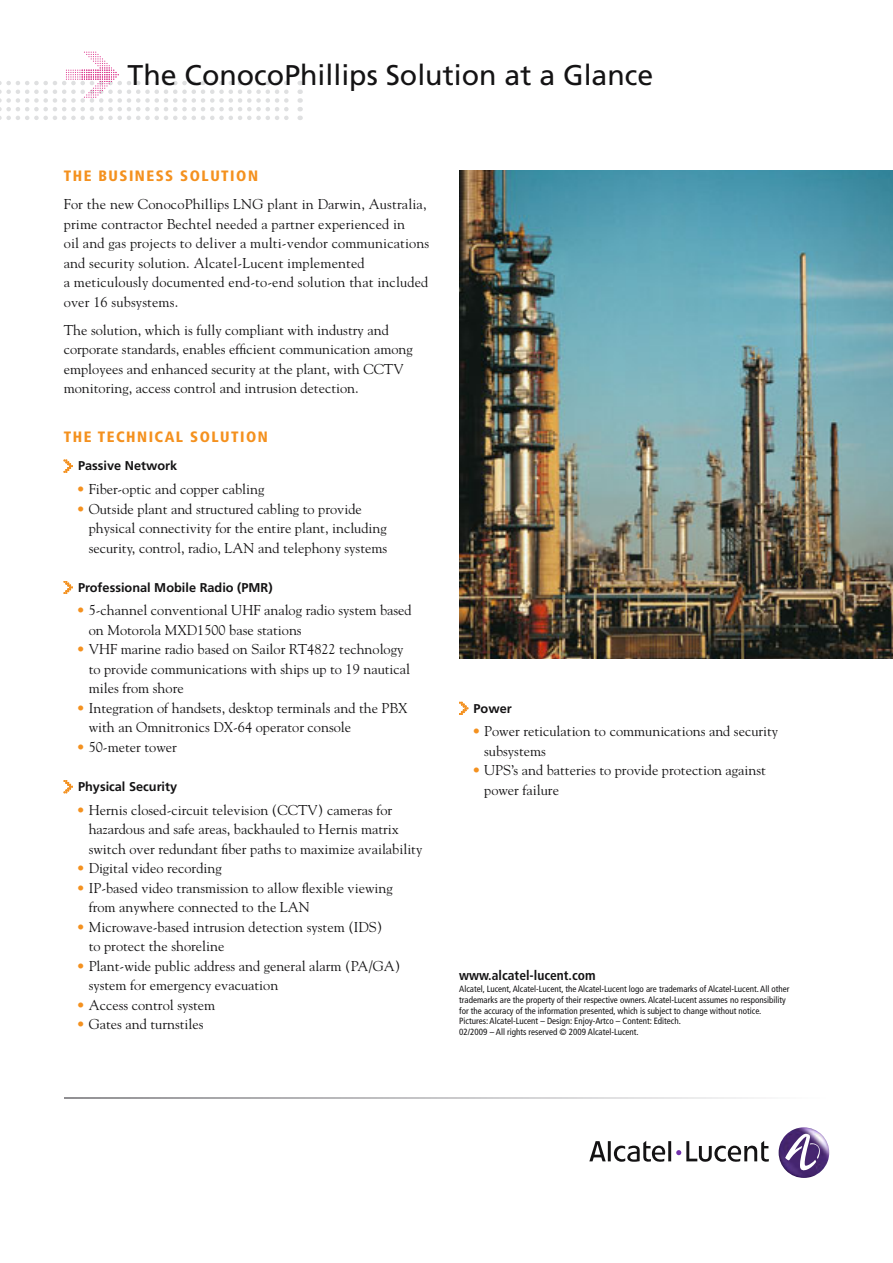
<style>
.page{position:relative;width:893px;height:1263px;background:#fff}
.page>*{position:absolute;margin:0;border:0;box-sizing:border-box;transform-origin:0 0}
.t1{font:28.5px "Frutiger";color:#141314}
.t2{font:900 condensed 15px "Frutiger";letter-spacing:.1em;color:#f4911f}
.t3{font:14.25px/19.5px "Goudy";color:#141314}
.t4{font:700 condensed 13.5px "Frutiger";color:#141314}
.t5{font:700 12.75px "Frutiger";color:#141314}
.t6{font:condensed 9px/10.8px "Frutiger";color:#141314}
.s1{color:#f4911f}
</style>
<div class="page">
<img style="left:779px;top:1127px;width:50px;height:51px">
<svg style="left:785px;top:1133px;width:38px;height:38px"></svg>
<svg style="left:589px;top:1141px;width:180px;height:21px"></svg>
<svg style="left:65px;top:1097px;width:689px;height:1px"></svg>
<svg style="left:64px;top:460px;width:9px;height:12px"></svg>
<svg style="left:64px;top:581px;width:9px;height:13px"></svg>
<svg style="left:64px;top:780px;width:9px;height:13px"></svg>
<img style="left:459px;top:170px;width:434px;height:488px">
<svg style="left:1px;top:52px;width:300px;height:68px"></svg>
<svg style="left:459px;top:702px;width:9px;height:13px"></svg>
<h1 class="t1" style="left:128px;top:64px;width:527px">The ConocoPhillips Solution at a Glance</h1>
<p class="t2" style="left:64px;top:170px;width:196px">THE BUSINESS SOLUTION</p>
<p class="t3" style="left:64px;top:196px;width:367px">For the new ConocoPhillips LNG plant in Darwin, Australia, prime contractor Bechtel needed a partner experienced in<br>oil and gas projects to deliver a multi-vendor communications and security solution. Alcatel-Lucent implemented<br>a meticulously documented end-to-end solution that included over 16 subsystems.</p>
<p class="t3" style="left:64px;top:321px;width:351px">The solution, which is fully compliant with industry and corporate standards, enables efficient communication among employees and enhanced security at the plant, with CCTV monitoring, access control and intrusion detection.</p>
<p class="t2" style="left:64px;top:431px;width:206px">THE TECHNICAL SOLUTION</p>
<p class="t5" style="left:78px;top:461px;width:101px">Passive Network</p>
<p class="t3" style="left:77px;top:481px;width:189px"><span class="s1">•</span> Fiber-optic and copper cabling</p>
<p class="t3" style="left:89px;top:500px;width:300px;text-indent:-12px"><span class="s1">•</span> Outside plant and structured cabling to provide physical connectivity for the entire plant, including security, control, radio, LAN and telephony systems</p>
<p class="t5" style="left:78px;top:582px;width:196px">Professional Mobile Radio (PMR)</p>
<p class="t3" style="left:89px;top:602px;width:324px;text-indent:-12px"><span class="s1">•</span> 5-channel conventional UHF analog radio system based on Motorola MXD1500 base stations</p>
<p class="t3" style="left:89px;top:641px;width:323px;text-indent:-12px"><span class="s1">•</span> VHF marine radio based on Sailor RT4822 technology to provide communications with ships up to 19 nautical miles from shore</p>
<p class="t3" style="left:89px;top:699px;width:320px;text-indent:-12px"><span class="s1">•</span> Integration of handsets, desktop terminals and the PBX with an Omnitronics DX-64 operator console</p>
<p class="t3" style="left:77px;top:738px;width:102px"><span class="s1">•</span> 50-meter tower</p>
<p class="t5" style="left:78px;top:781px;width:101px">Physical Security</p>
<p class="t3" style="left:89px;top:801px;width:335px;text-indent:-12px"><span class="s1">•</span> Hernis closed-circuit television (CCTV) cameras for hazardous and safe areas, backhauled to Hernis matrix switch over redundant fiber paths to maximize availability</p>
<p class="t3" style="left:77px;top:860px;width:147px"><span class="s1">•</span> Digital video recording</p>
<p class="t3" style="left:89px;top:879px;width:305px;text-indent:-12px"><span class="s1">•</span> IP-based video transmission to allow flexible viewing from anywhere connected to the LAN</p>
<p class="t3" style="left:89px;top:918px;width:295px;text-indent:-12px"><span class="s1">•</span> Microwave-based intrusion detection system (IDS) to protect the shoreline</p>
<p class="t3" style="left:89px;top:957px;width:313px;text-indent:-12px"><span class="s1">•</span> Plant-wide public address and general alarm (PA/GA) system for emergency evacuation</p>
<p class="t3" style="left:77px;top:996px;width:140px"><span class="s1">•</span> Access control system</p>
<p class="t3" style="left:77px;top:1016px;width:128px"><span class="s1">•</span> Gates and turnstiles</p>
<p class="t5" style="left:473px;top:703px;width:40px">Power</p>
<p class="t3" style="left:484px;top:723px;width:296px;text-indent:-12px"><span class="s1">•</span> Power reticulation to communications and security subsystems</p>
<p class="t3" style="left:484px;top:762px;width:283px;text-indent:-12px"><span class="s1">•</span> UPS’s and batteries to provide protection against power failure</p>
<p class="t4" style="left:459px;top:970px;width:138px">www.alcatel-lucent.com</p>
<p class="t6" style="left:459px;top:984px;width:332px">Alcatel, Lucent, Alcatel-Lucent, the Alcatel-Lucent logo are trademarks of Alcatel-Lucent. All other trademarks are the property of their respective owners. Alcatel-Lucent assumes no responsibility for the accuracy of the information presented, which is subject to change without notice.<br>Pictures: Alcatel-Lucent – Design: Enjoy-Artco – Content: Editech.<br>02/2009 – All rights reserved © 2009 Alcatel-Lucent.</p>
</div>
